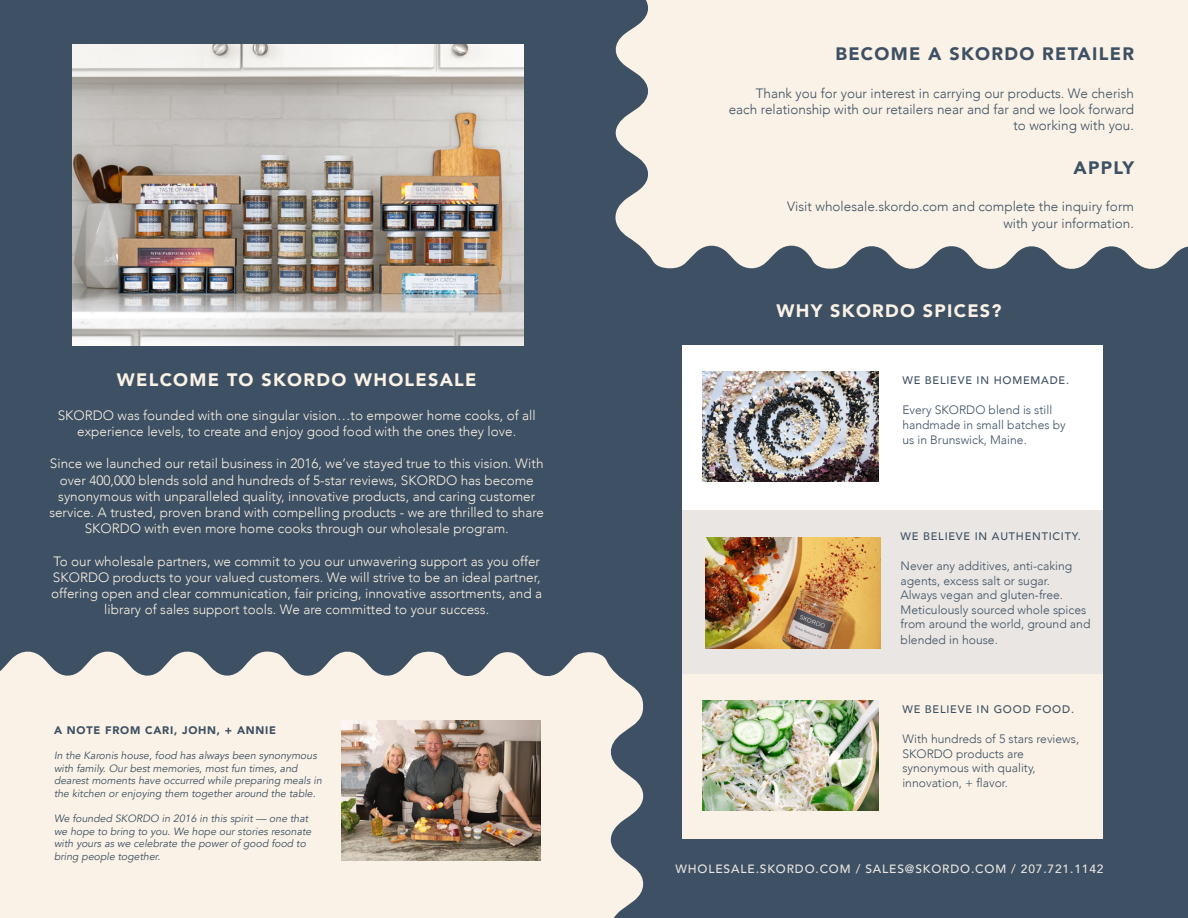
<style>
.page{position:relative;width:1188px;height:918px;background:#fff}
.page>*{position:absolute;margin:0;border:0;box-sizing:border-box;transform-origin:0 0}
.t1{font:900 18px "Avenir";letter-spacing:.07em;color:#faf2e6}
.t2{font:900 18px "Avenir";letter-spacing:.07em;color:#3e5063}
.t3{font:300 13.5px/16.2px "Avenir";color:#faf2e6;text-align:center}
.t4{font:300 13.5px/16.2px "Avenir";color:#3e5063;text-align:right}
.t5{font:300 12.15px/14.5px "Avenir";color:#3e5063}
.t6{font:500 12px "Avenir";letter-spacing:.07em;color:#e9e6e3}
.t7{font:500 10.95px "Avenir";letter-spacing:.07em;color:#3e5063}
.t8{font:900 10.95px "Avenir";letter-spacing:.07em;color:#3e5063}
.t9{font:italic 10.5px/12.6px "Avenir";color:#3e5063}
</style>
<div class="page">
<div style="left:0;top:0;width:594px;height:918px;background:#3e5063"></div>
<div style="left:594px;top:0;width:594px;height:918px;background:#3e5063"></div>
<img style="left:72px;top:44px;width:452px;height:302px">
<div style="left:682px;top:346px;width:421px;height:164px;background:#fff"></div>
<img style="left:702px;top:372px;width:176px;height:110px">
<div style="left:682px;top:510px;width:421px;height:164px;background:#e9e6e3"></div>
<img style="left:706px;top:538px;width:175px;height:110px">
<div style="left:682px;top:674px;width:421px;height:165px;background:#faf2e6"></div>
<img style="left:702px;top:701px;width:176px;height:110px">
<svg style="left:0;top:651px;width:644px;height:267px;background:#eae4db"></svg>
<img style="left:341px;top:721px;width:199px;height:139px">
<svg style="left:615px;top:0;width:573px;height:269px;background:#ede6dc"></svg>
<h1 class="t1" style="left:117px;top:368px;width:361px">WELCOME TO SKORDO WHOLESALE</h1>
<p class="t3" style="left:58px;top:408px;width:480px">SKORDO was founded with one singular vision…to empower home cooks, of all experience levels, to create and enjoy good food with the ones they love.</p>
<p class="t3" style="left:49px;top:456px;width:496px">Since we launched our retail business in 2016, we’ve stayed true to this vision. With over 400,000 blends sold and hundreds of 5-star reviews, SKORDO has become synonymous with unparalleled quality, innovative products, and caring customer service. A trusted, proven brand with compelling products - we are thrilled to share SKORDO with even more home cooks through our wholesale program.</p>
<p class="t3" style="left:51px;top:553px;width:493px">To our wholesale partners, we commit to you our unwavering support as you offer SKORDO products to your valued customers. We will strive to be an ideal partner, offering open and clear communication, fair pricing, innovative assortments, and a library of sales support tools. We are committed to your success.</p>
<p class="t8" style="left:54px;top:723px;width:224px">A NOTE FROM CARI, JOHN, + ANNIE</p>
<p class="t9" style="left:54px;top:749px;width:269px">In the Karonis house, food has always been synonymous with family. Our best memories, most fun times, and dearest moments have occurred while preparing meals in the kitchen or enjoying them together around the table.</p>
<p class="t9" style="left:54px;top:812px;width:259px">We founded SKORDO in 2016 in this spirit — one that we hope to bring to you. We hope our stories resonate with yours as we celebrate the power of good food to bring people together.</p>
<h1 class="t2" style="left:835px;top:42px;width:300px">BECOME A SKORDO RETAILER</h1>
<p class="t4" style="left:729px;top:86px;width:407px">Thank you for your interest in carrying our products. We cherish each relationship with our retailers near and far and we look forward to working with you.</p>
<h1 class="t2" style="left:1074px;top:156px;width:62px">APPLY</h1>
<p class="t4" style="left:787px;top:199px;width:348px">Visit wholesale.skordo.com and complete the inquiry form with your information.</p>
<h1 class="t1" style="left:777px;top:299px;width:227px">WHY SKORDO SPICES?</h1>
<p class="t7" style="left:902px;top:373px;width:168px">WE BELIEVE IN HOMEMADE.</p>
<p class="t5" style="left:902px;top:403px;width:165px">Every SKORDO blend is still handmade in small batches by us in Brunswick, Maine.</p>
<p class="t7" style="left:901px;top:529px;width:182px">WE BELIEVE IN AUTHENTICITY.</p>
<p class="t5" style="left:901px;top:559px;width:191px">Never any additives, anti-caking agents, excess salt or sugar.<br>Always vegan and gluten-free.<br>Meticulously sourced whole spices from around the world, ground and</p>
<p class="t5" style="left:901px;top:633px;width:99px">blended in house.</p>
<p class="t7" style="left:902px;top:702px;width:173px">WE BELIEVE IN GOOD FOOD.</p>
<p class="t5" style="left:902px;top:732px;width:178px">With hundreds of 5 stars reviews,<br>SKORDO products are synonymous with quality, innovation, + flavor.</p>
<p class="t6" style="left:675px;top:861px;width:430px">WHOLESALE.SKORDO.COM / SALES@SKORDO.COM / 207.721.1142</p>
</div>
